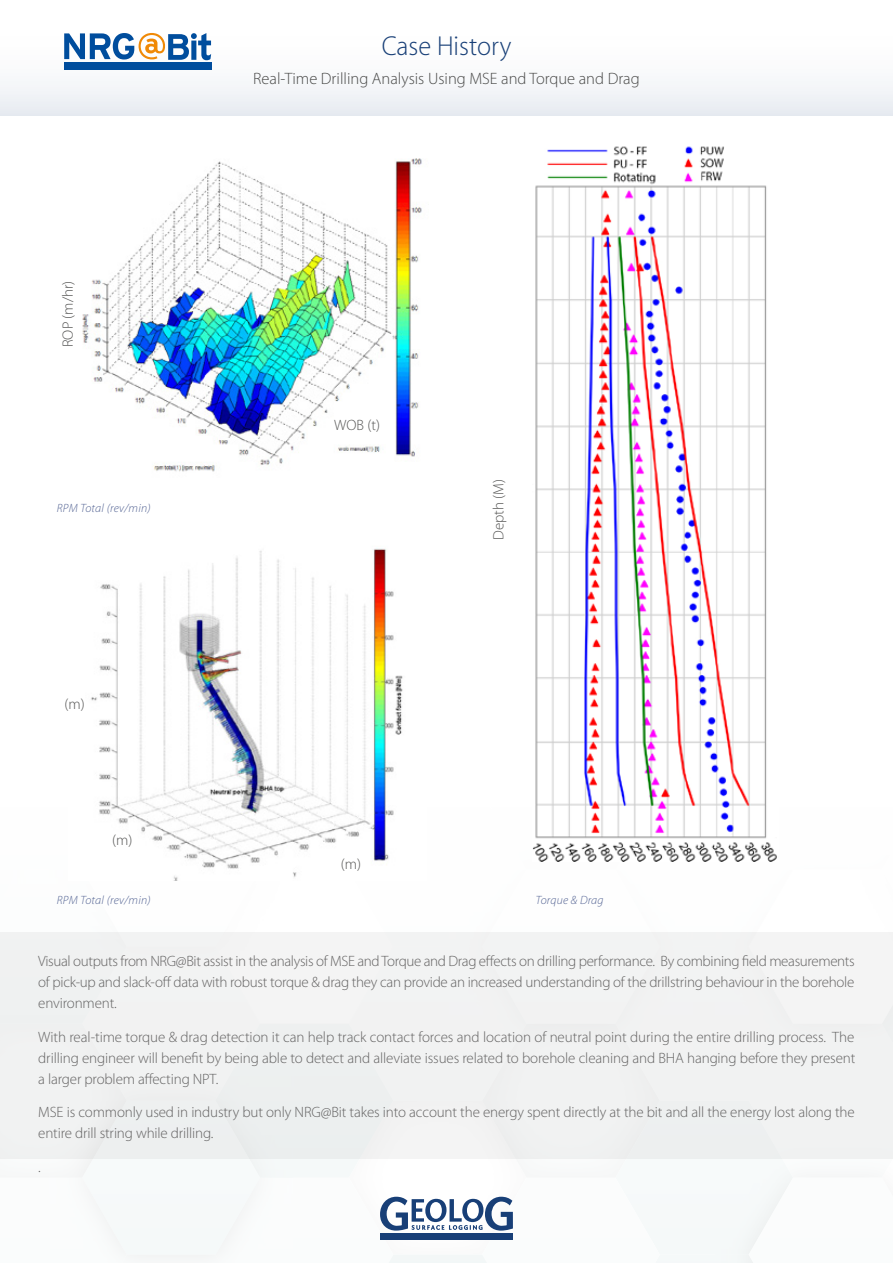
<style>
.page{position:relative;width:893px;height:1263px;background:#fff}
.page>*{position:absolute;margin:0;border:0;box-sizing:border-box;transform-origin:0 0}
.t1{font:100 27px "Myriad Set Pro";color:#183f77}
.t2{font:300 16.5px "Myriad Pro";color:#4a4a49}
.t3{font:300 15px/21px "Myriad Pro";letter-spacing:-.01em;color:#646363;text-align:justify}
.t4{font:300 15px "Myriad Pro";color:#575756}
.t5{font:italic 300 12px "Myriad Pro";letter-spacing:.02em;color:#536393}
</style>
<div class="page">
<div style="left:0;top:0;width:893px;height:116px;background:linear-gradient(to bottom,#fff,#eceff4)"></div>
<svg style="left:0;top:932px;width:893px;height:331px"></svg>
<div style="left:381px;top:1233px;width:132px;height:7px;background:#183f77"></div>
<div style="left:64px;top:63px;width:148px;height:7px;background:#004d9d"></div>
<svg style="left:64px;top:33px;width:147px;height:27px"></svg>
<img style="left:82px;top:158px;width:340px;height:314px">
<img style="left:91px;top:548px;width:312px;height:333px">
<img style="left:532px;top:146px;width:245px;height:716px">
<p class="t4" style="left:59px;top:347px;width:68px;rotate:-90deg">ROP (m/hr)</p>
<p class="t5" style="left:57px;top:502px;width:95px">RPM Total (rev/min)</p>
<p class="t4" style="left:64px;top:696px;width:22px">(m)</p>
<p class="t4" style="left:112px;top:832px;width:22px">(m)</p>
<h1 class="t1" style="left:382px;top:26px;width:131px">Case History</h1>
<p class="t2" style="left:253px;top:70px;width:388px">Real-Time Drilling Analysis Using MSE and Torque and Drag</p>
<p class="t4" style="left:334px;top:417px;width:47px">WOB (t)</p>
<p class="t4" style="left:490px;top:540px;width:62px;rotate:-90deg">Depth (M)</p>
<p class="t4" style="left:341px;top:855px;width:22px">(m)</p>
<p class="t5" style="left:57px;top:894px;width:95px">RPM Total (rev/min)</p>
<p class="t5" style="left:536px;top:894px;width:69px">Torque &amp; Drag</p>
<p class="t3" style="left:38px;top:951px;width:818px">Visual outputs from NRG@Bit assist in the analysis of MSE and Torque and Drag effects on drilling performance. By combining field measurements of pick-up and slack-off data with robust torque &amp; drag they can provide an increased understanding of the drillstring behaviour in the borehole environment.</p>
<p class="t3" style="left:38px;top:1026px;width:819px">With real-time torque &amp; drag detection it can help track contact forces and location of neutral point during the entire drilling process. The drilling engineer will benefit by being able to detect and alleviate issues related to borehole cleaning and BHA hanging before they present a larger problem affecting NPT.</p>
<p class="t3" style="left:38px;top:1102px;width:818px">MSE is commonly used in industry but only NRG@Bit takes into account the energy spent directly at the bit and all the energy lost along the entire drill string while drilling.</p>
<p class="t3" style="left:38px;top:1157px;width:4px">.</p>
</div>
